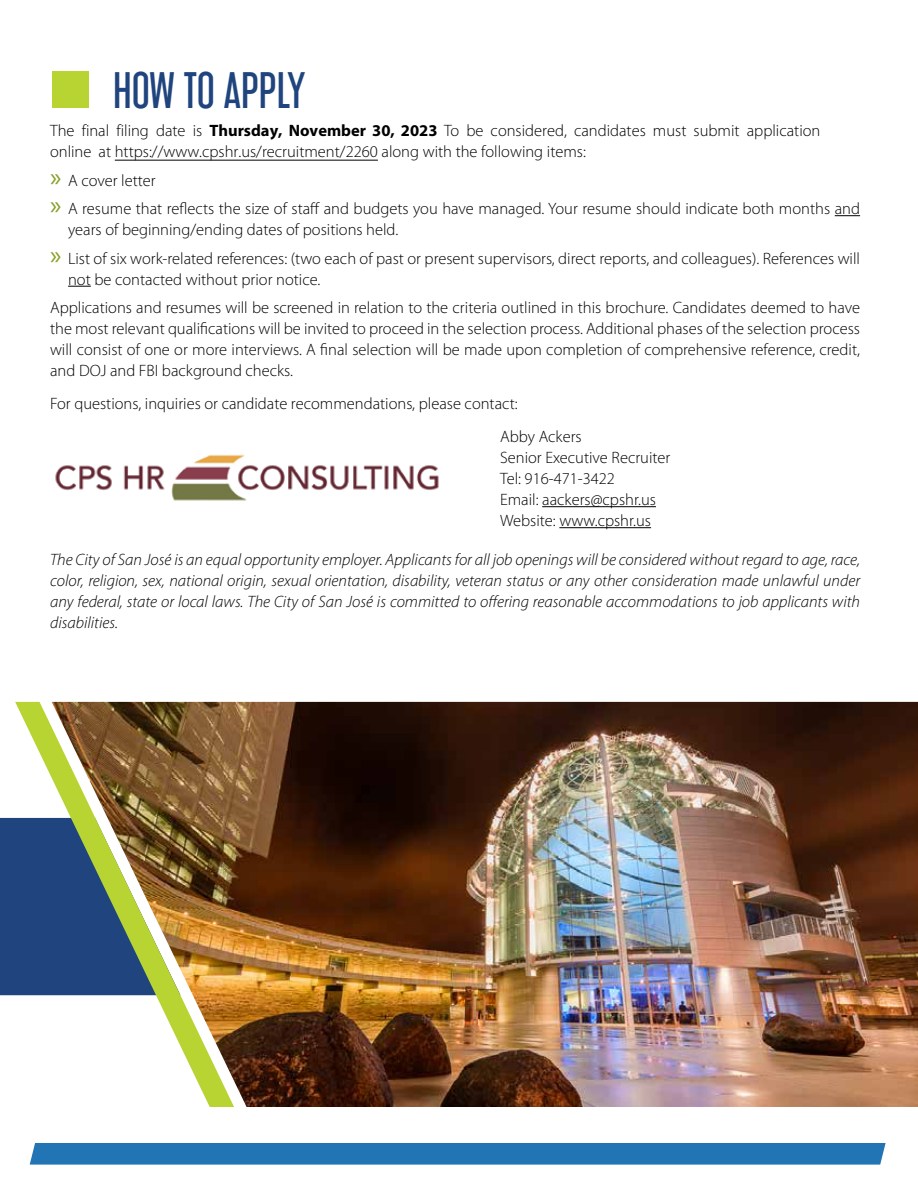
<style>
.page{position:relative;width:918px;height:1188px;background:#fff}
.page>*{position:absolute;margin:0;border:0;box-sizing:border-box;transform-origin:0 0}
.t1{font:45px "Libel Suit Rg";color:#1f447e}
.t2{font:300 16.5px/21px "Myriad Pro";color:#000}
.t3{font:italic 300 16.5px/21px "Myriad Pro";color:#000;text-align:justify}
.s1{color:#b7d433}
.s2{font-weight:700}
.s3{font-weight:400;font-size:27px;color:#869f24}
</style>
<div class="page">
<img style="left:234px;top:702px;width:684px;height:405px">
<div style="left:0;top:818px;width:15px;height:177px;background:#1f447e"></div>
<img style="left:15px;top:702px;width:219px;height:405px">
<svg style="left:835px;top:215px;width:25px;height:1px"></svg>
<svg style="left:68px;top:286px;width:23px;height:1px"></svg>
<hr style="left:542px;top:506px;width:114px;height:1px;background:#000">
<hr style="left:559px;top:527px;width:92px;height:1px;background:#000">
<hr style="left:115px;top:160px;width:263px;height:1px;background:#000">
<img style="left:55px;top:454px;width:384px;height:47px">
<div style="left:30px;top:1143px;width:856px;height:22px;background:#2275b4"></div>
<h1 class="t1" style="left:50px;top:53px;width:257px"><span class="s1">■</span> HOW TO APPLY</h1>
<p class="t2" style="left:50px;top:120px;width:772px">The final filing date is <span class="s2">Thursday, November 30, 2023</span> To be considered, candidates must submit application online at https://www.cpshr.us/recruitment/2260 along with the following items:</p>
<p class="t2" style="left:50px;top:166px;width:811px;line-height:28.5px"><span class="s3">»</span> A cover letter<br><span class="s3">»</span> A resume that reflects the size of staff and budgets you have managed. Your resume should indicate both months and</p>
<p class="t2" style="left:50px;top:215px;width:811px;line-height:28.5px;text-indent:18px">years of beginning/ending dates of positions held.<br><span class="s3">»</span> List of six work-related references: (two each of past or present supervisors, direct reports, and colleagues). References will</p>
<p class="t2" style="left:50px;top:265px;width:811px;line-height:28.5px;text-indent:18px">not be contacted without prior notice.<br>Applications and resumes will be screened in relation to the criteria outlined in this brochure. Candidates deemed to have</p>
<p class="t2" style="left:50px;top:318px;width:811px;text-align:justify">the most relevant qualifications will be invited to proceed in the selection process. Additional phases of the selection process will consist of one or more interviews. A final selection will be made upon completion of comprehensive reference, credit, and DOJ and FBI background checks.</p>
<p class="t2" style="left:500px;top:387px;width:83px;line-height:33px;text-indent:-450px">For questions, inquiries or candidate recommendations, please contact:<br>Abby Ackers</p>
<p class="t2" style="left:500px;top:447px;width:172px">Senior Executive Recruiter<br>Tel: 916-471-3422<br>Email: aackers@cpshr.us<br>Website: www.cpshr.us</p>
<p class="t3" style="left:50px;top:549px;width:812px">The City of San José is an equal opportunity employer. Applicants for all job openings will be considered without regard to age, race, color, religion, sex, national origin, sexual orientation, disability, veteran status or any other consideration made unlawful under any federal, state or local laws. The City of San José is committed to offering reasonable accommodations to job applicants with disabilities.</p>
</div>
